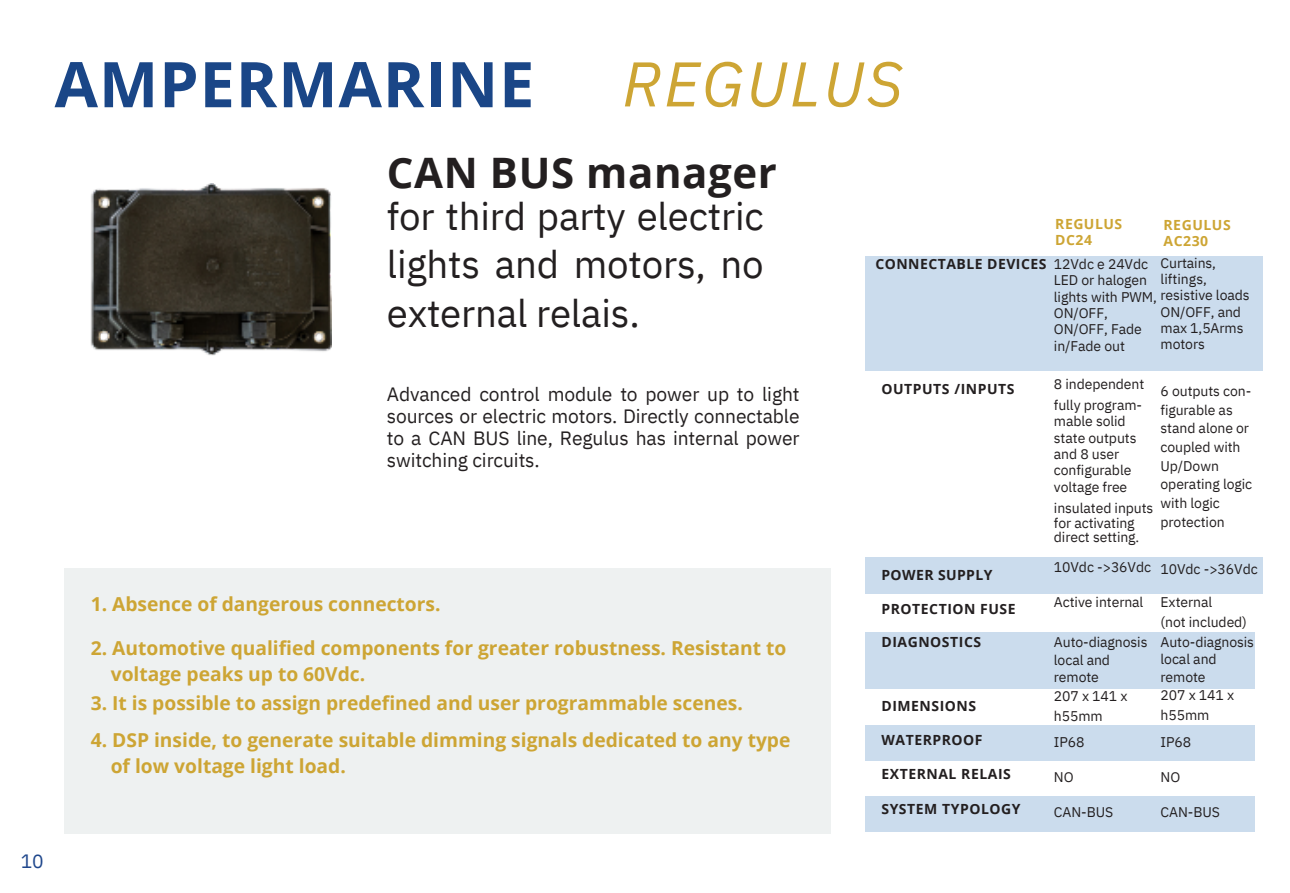
<style>
.page{position:relative;width:1290px;height:893px;background:#fff}
.page>*{position:absolute;margin:0;border:0;box-sizing:border-box;transform-origin:0 0}
.t1{font:700 63px "Open Sans";letter-spacing:.015em;color:#1a4687}
.t2{font:italic 63px "IBM Plex Sans";letter-spacing:.04em;color:#cda534}
.t3{font:700 42px "Open Sans";letter-spacing:.015em;color:#231f20}
.t4{font:38.5px/48.5px "IBM Plex Sans";letter-spacing:-.005em;color:#231f20;text-align:justify}
.t5{font:700 19.25px "Open Sans";color:#cda534}
.t6{font:19.25px/22.2px "IBM Plex Sans";letter-spacing:-.005em;color:#231f20;text-align:justify}
.t7{font:19.25px "IBM Plex Sans";color:#1f478c}
.t8{font:14px/16.3px "IBM Plex Sans";letter-spacing:-.005em;color:#231f20}
.t9{font:700 14px "Open Sans";letter-spacing:.04em;color:#231f20}
.t10{font:700 14px/15.8px "Open Sans";letter-spacing:.04em;color:#cda534}
</style>
<div class="page">
<div style="left:64px;top:567px;width:767px;height:266px;background:#eef1f1"></div>
<div style="left:865px;top:256px;width:397px;height:115px;background:#cbdced"></div>
<div style="left:865px;top:557px;width:397px;height:37px;background:#cbdced"></div>
<div style="left:865px;top:631px;width:390px;height:57px;background:#cbdced"></div>
<div style="left:865px;top:725px;width:390px;height:35px;background:#cbdced"></div>
<div style="left:865px;top:796px;width:390px;height:35px;background:#cbdced"></div>
<img style="left:91px;top:184px;width:240px;height:172px">
<p class="t1" style="left:55px;top:40px;width:481px">AMPERMARINE</p>
<p class="t2" style="left:622px;top:42px;width:282px">REGULUS</p>
<p class="t3" style="left:387px;top:143px;width:392px">CAN BUS manager</p>
<p class="t4" style="left:387px;top:191px;width:378px">for third party electric lights and motors, no external relais.</p>
<p class="t6" style="left:387px;top:382px;width:414px">Advanced control module to power up to light sources or electric motors. Directly connectable to a CAN BUS line, Regulus has internal power switching circuits.</p>
<p class="t7" style="left:21px;top:847px;width:24px">10</p>
<p class="t5" style="left:91px;top:591px;width:351px">1. Absence of dangerous connectors.</p>
<p class="t5" style="left:91px;top:634px;width:697px">2. Automotive qualified components for greater robustness. Resistant to</p>
<p class="t5" style="left:111px;top:660px;width:256px">voltage peaks up to 60Vdc.</p>
<p class="t5" style="left:91px;top:689px;width:653px">3. It is possible to assign predefined and user programmable scenes.</p>
<p class="t5" style="left:91px;top:726px;width:701px">4. DSP inside, to generate suitable dimming signals dedicated to any type</p>
<p class="t5" style="left:111px;top:752px;width:237px">of low voltage light load.</p>
<p class="t9" style="left:875px;top:254px;width:172px">CONNECTABLE DEVICES</p>
<p class="t9" style="left:881px;top:379px;width:135px">OUTPUTS /INPUTS</p>
<p class="t9" style="left:881px;top:565px;width:113px">POWER SUPPLY</p>
<p class="t9" style="left:881px;top:599px;width:136px">PROTECTION FUSE</p>
<p class="t9" style="left:881px;top:632px;width:101px">DIAGNOSTICS</p>
<p class="t9" style="left:881px;top:696px;width:96px">DIMENSIONS</p>
<p class="t9" style="left:881px;top:730px;width:103px">WATERPROOF</p>
<p class="t9" style="left:881px;top:764px;width:131px">EXTERNAL RELAIS</p>
<p class="t9" style="left:881px;top:798px;width:141px">SYSTEM TYPOLOGY</p>
<p class="t10" style="left:1055px;top:216px;width:68px">REGULUS</p>
<p class="t10" style="left:1055px;top:232px;width:38px">DC24</p>
<p class="t10" style="left:1163px;top:216px;width:69px">REGULUS<br>AC230</p>
<p class="t8" style="left:1160px;top:254px;width:57px">Curtains,</p>
<p class="t8" style="left:1160px;top:270px;width:48px">liftings,</p>
<p class="t8" style="left:1160px;top:287px;width:91px">resistive loads<br>ON/OFF, and max 1,5Arms motors</p>
<p class="t8" style="left:1160px;top:381px;width:93px;line-height:18.7px">6 outputs con&shy;figurable as stand alone or coupled with<br>Up/Down operating logic with logic protection</p>
<p class="t8" style="left:1160px;top:561px;width:99px">10Vdc -&gt;36Vdc</p>
<p class="t8" style="left:1160px;top:593px;width:53px">External</p>
<p class="t8" style="left:1160px;top:613px;width:88px">(not included)</p>
<p class="t8" style="left:1160px;top:632px;width:95px;line-height:17.5px">Auto-diagnosis local and remote</p>
<p class="t8" style="left:1160px;top:687px;width:75px">207 x 141 x</p>
<p class="t8" style="left:1160px;top:706px;width:50px">h55mm</p>
<p class="t8" style="left:1160px;top:733px;width:32px">IP68</p>
<p class="t8" style="left:1160px;top:768px;width:21px">NO</p>
<p class="t8" style="left:1160px;top:803px;width:61px">CAN-BUS</p>
<p class="t8" style="left:1054px;top:255px;width:96px">12Vdc e 24Vdc</p>
<p class="t8" style="left:1054px;top:272px;width:104px">LED or halogen lights with PWM,<br>ON/OFF,<br>ON/OFF, Fade in/Fade out</p>
<p class="t8" style="left:1054px;top:376px;width:92px">8 independent</p>
<p class="t8" style="left:1054px;top:397px;width:90px">fully program-</p>
<p class="t8" style="left:1054px;top:413px;width:73px">mable solid</p>
<p class="t8" style="left:1054px;top:429px;width:84px">state outputs</p>
<p class="t8" style="left:1054px;top:446px;width:67px">and 8 user</p>
<p class="t8" style="left:1054px;top:462px;width:79px">configurable</p>
<p class="t8" style="left:1054px;top:478px;width:75px">voltage free</p>
<p class="t8" style="left:1054px;top:500px;width:101px;line-height:15.2px">insulated inputs for activating</p>
<p class="t8" style="left:1054px;top:528px;width:87px">direct setting.</p>
<p class="t8" style="left:1054px;top:559px;width:99px">10Vdc -&gt;36Vdc</p>
<p class="t8" style="left:1054px;top:594px;width:91px">Active internal</p>
<p class="t8" style="left:1054px;top:633px;width:95px;line-height:17.5px">Auto-diagnosis local and remote</p>
<p class="t8" style="left:1054px;top:685px;width:75px;line-height:19.8px">207 x 141 x h55mm</p>
<p class="t8" style="left:1054px;top:734px;width:32px">IP68</p>
<p class="t8" style="left:1054px;top:769px;width:21px">NO</p>
<p class="t8" style="left:1054px;top:804px;width:61px">CAN-BUS</p>
</div>
